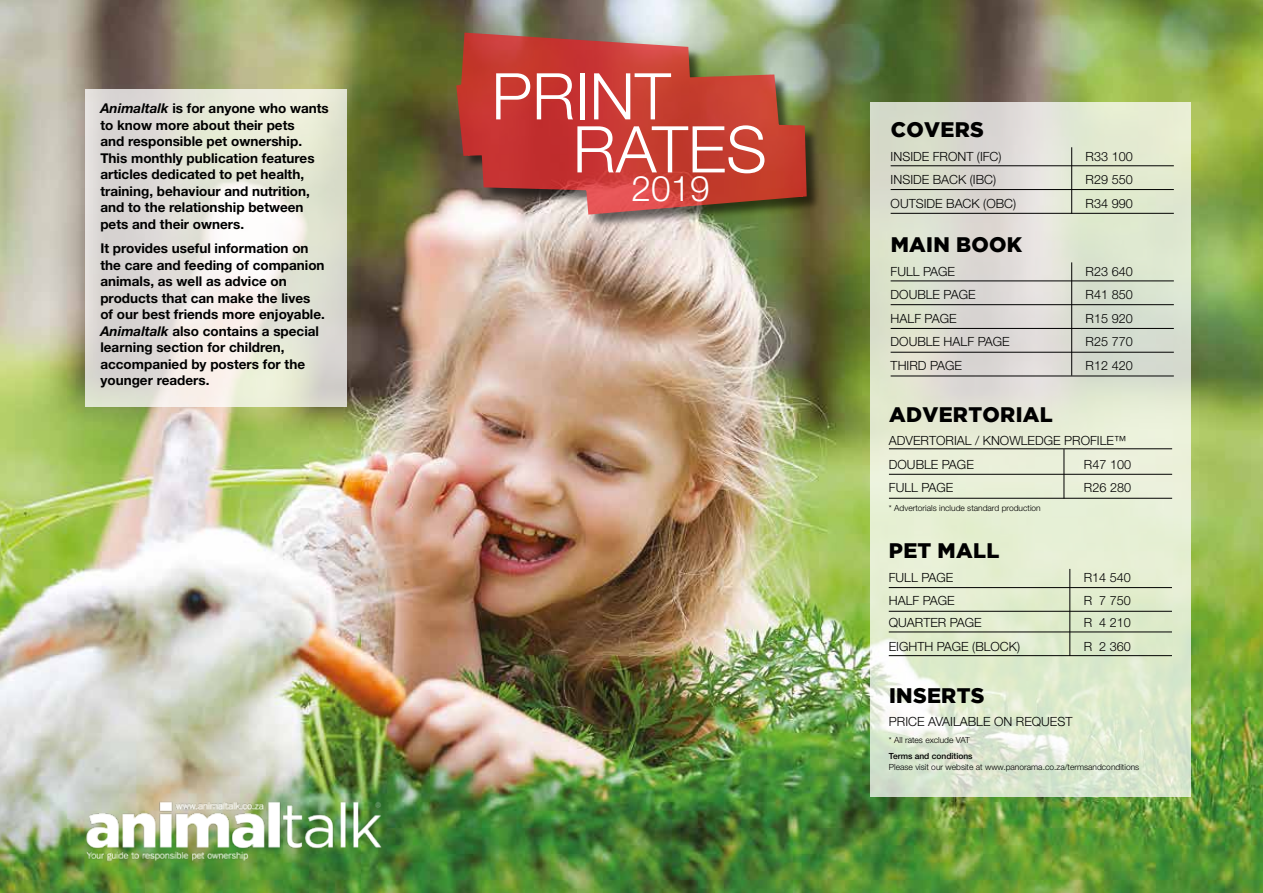
<style>
.page{position:relative;width:1263px;height:893px;background:#fff}
.page>*{position:absolute;margin:0;border:0;box-sizing:border-box;transform-origin:0 0}
.t1{font:300 64.5px/52.9px "Helvetica Neue LT Std";color:#fff}
.t2{font:300 35.25px "Helvetica Neue LT Std";color:#fff}
.t3{font:900 21px "Gotham";letter-spacing:.015em;color:#000}
.t4{font:700 13.5px/16.5px "Helvetica Neue LT Std";color:#000}
.t5{font:300 12.6px/23.4px "Helvetica Neue LT Std";color:#000}
.t6{font:300 8.4px "Helvetica Neue LT Std";color:#000}
.t7{font:500 8.4px "Helvetica Neue LT Std";color:#000}
.s1{font-style:italic}
</style>
<div class="page">
<img style="left:0;top:0;width:1263px;height:893px">
<img style="left:454px;top:31px;width:370px;height:201px">
<svg style="left:870px;top:102px;width:321px;height:694px;background:#dfe6d2"></svg>
<hr style="left:1071px;top:147px;width:1px;height:67px;background:#000">
<hr style="left:891px;top:189px;width:283px;height:1px;background:#000">
<hr style="left:891px;top:165px;width:283px;height:1px;background:#000">
<hr style="left:891px;top:213px;width:283px;height:1px;background:#000">
<hr style="left:1071px;top:262px;width:1px;height:114px;background:#000">
<hr style="left:891px;top:304px;width:283px;height:1px;background:#000">
<hr style="left:891px;top:281px;width:283px;height:1px;background:#000">
<hr style="left:891px;top:328px;width:283px;height:1px;background:#000">
<hr style="left:891px;top:352px;width:283px;height:1px;background:#000">
<hr style="left:891px;top:376px;width:283px;height:1px;background:#000">
<hr style="left:1069px;top:569px;width:1px;height:87px;background:#000">
<hr style="left:889px;top:587px;width:283px;height:1px;background:#000">
<hr style="left:889px;top:611px;width:283px;height:1px;background:#000">
<hr style="left:889px;top:632px;width:283px;height:1px;background:#000">
<hr style="left:889px;top:655px;width:283px;height:1px;background:#000">
<hr style="left:889px;top:498px;width:283px;height:1px;background:#000">
<hr style="left:889px;top:474px;width:283px;height:1px;background:#000">
<hr style="left:889px;top:448px;width:283px;height:1px;background:#000">
<hr style="left:1063px;top:449px;width:1px;height:50px;background:#000">
<svg style="left:85px;top:89px;width:262px;height:318px;background:#e4e3da"></svg>
<img style="left:85px;top:798px;width:312px;height:68px">
<p class="t4" style="left:100px;top:100px;width:230px"><span class="s1">Animaltalk</span> is for anyone who wants to know more about their pets<br>and responsible pet ownership.<br>This monthly publication features articles dedicated to pet health, training, behaviour and nutrition, and to the relationship between pets and their owners.</p>
<p class="t4" style="left:100px;top:240px;width:226px">It provides useful information on the care and feeding of companion animals, as well as advice on products that can make the lives of our best friends more enjoyable.<br><span class="s1">Animaltalk</span> also contains a special learning section for children, accompanied by posters for the younger readers.</p>
<h1 class="t1" style="left:573px;top:69px;width:196px;text-indent:-81px">PRINT<br>RATES</h1>
<h2 class="t2" style="left:631px;top:167px;width:80px">2019</h2>
<h3 class="t3" style="left:891px;top:118px;width:95px">COVERS</h3>
<p class="t5" style="left:891px;top:144px;width:112px">INSIDE FRONT (IFC)</p>
<p class="t5" style="left:1086px;top:144px;width:49px">R33 100</p>
<p class="t5" style="left:891px;top:168px;width:107px">INSIDE BACK (IBC)</p>
<p class="t5" style="left:1086px;top:168px;width:49px">R29 550</p>
<p class="t5" style="left:891px;top:191px;width:127px">OUTSIDE BACK (OBC)</p>
<p class="t5" style="left:1086px;top:191px;width:49px">R34 990</p>
<h3 class="t3" style="left:891px;top:233px;width:133px">MAIN BOOK</h3>
<p class="t5" style="left:891px;top:259px;width:66px">FULL PAGE</p>
<p class="t5" style="left:1086px;top:259px;width:49px">R23 640</p>
<p class="t5" style="left:891px;top:283px;width:86px">DOUBLE PAGE</p>
<p class="t5" style="left:1086px;top:283px;width:49px">R41 850</p>
<p class="t5" style="left:891px;top:306px;width:67px">HALF PAGE</p>
<p class="t5" style="left:1086px;top:306px;width:49px">R15 920</p>
<p class="t5" style="left:891px;top:330px;width:120px">DOUBLE HALF PAGE</p>
<p class="t5" style="left:1086px;top:330px;width:49px">R25 770</p>
<p class="t5" style="left:891px;top:353px;width:73px">THIRD PAGE</p>
<p class="t5" style="left:1086px;top:353px;width:49px">R12 420</p>
<h3 class="t3" style="left:889px;top:402px;width:165px">ADVERTORIAL</h3>
<p class="t5" style="left:889px;top:429px;width:239px">ADVERTORIAL / KNOWLEDGE PROFILE™<br>DOUBLE PAGE</p>
<p class="t5" style="left:1084px;top:452px;width:49px">R47 100</p>
<p class="t5" style="left:889px;top:476px;width:66px">FULL PAGE</p>
<p class="t5" style="left:1084px;top:476px;width:49px">R26 280</p>
<p class="t6" style="left:889px;top:503px;width:153px">* Advertorials include standard production</p>
<h3 class="t3" style="left:889px;top:539px;width:112px">PET MALL</h3>
<p class="t5" style="left:889px;top:565px;width:66px">FULL PAGE</p>
<p class="t5" style="left:1084px;top:565px;width:49px">R14 540</p>
<p class="t5" style="left:889px;top:589px;width:67px">HALF PAGE</p>
<p class="t5" style="left:1084px;top:589px;width:49px">R 7 750</p>
<p class="t5" style="left:889px;top:611px;width:94px">QUARTER PAGE</p>
<p class="t5" style="left:1084px;top:611px;width:49px">R 4 210</p>
<p class="t5" style="left:889px;top:634px;width:133px">EIGHTH PAGE (BLOCK)</p>
<p class="t5" style="left:1084px;top:634px;width:49px">R 2 360</p>
<h3 class="t3" style="left:889px;top:683px;width:97px">INSERTS</h3>
<p class="t5" style="left:889px;top:710px;width:185px">PRICE AVAILABLE ON REQUEST</p>
<p class="t6" style="left:889px;top:735px;width:82px">* All rates exclude VAT</p>
<p class="t7" style="left:889px;top:751px;width:85px">Terms and conditions</p>
<p class="t6" style="left:889px;top:762px;width:252px">Please visit our website at www.panorama.co.za/termsandconditions</p>
</div>
